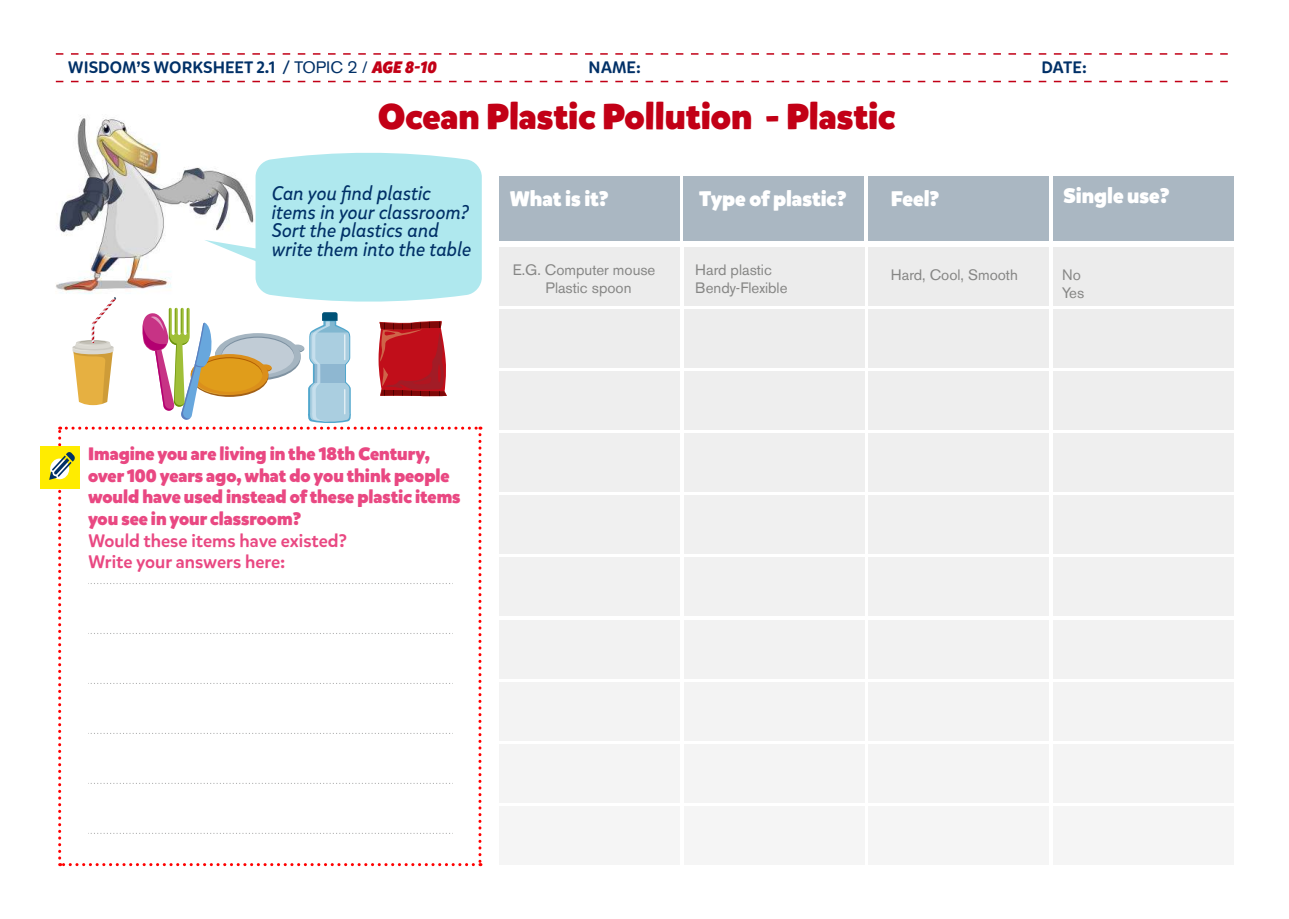
<style>
.page{position:relative;width:1289px;height:919px;background:#fff}
.page>*{position:absolute;margin:0;border:0;box-sizing:border-box;transform-origin:0 0}
.t1{font:900 36px "Mikado";color:#c20016}
.t2{font:900 21px "Mikado";color:#fff}
.t3{font:italic 19.65px/18.8px "Mikado";color:#003067}
.t4{font:900 18px/21.6px "Mikado";color:#e94882}
.t5{font:500 18px/21.6px "Mikado";color:#e94882}
.t6{font:500 16.5px "Mikado";color:#003067}
.t7{font:15px/18px "Volvo Sans Pro";color:#868685}
.s1{font-family:"Volvo Sans Pro";font-weight:400}
.s2{font-weight:900;font-style:italic;color:#c20016}
</style>
<div class="page">
<div style="left:499px;top:177px;width:180px;height:64px;background:#aab7c2"></div>
<div style="left:683px;top:177px;width:181px;height:64px;background:#aab7c2"></div>
<div style="left:868px;top:177px;width:180px;height:64px;background:#aab7c2"></div>
<div style="left:1053px;top:177px;width:180px;height:64px;background:#aab7c2"></div>
<div style="left:499px;top:247px;width:180px;height:59px;background:#ececec"></div>
<div style="left:499px;top:309px;width:180px;height:59px;background:#ededed"></div>
<div style="left:499px;top:371px;width:180px;height:59px;background:#eee"></div>
<div style="left:499px;top:433px;width:180px;height:59px;background:#efefef"></div>
<div style="left:499px;top:495px;width:180px;height:59px;background:#f0f0f0"></div>
<div style="left:499px;top:557px;width:180px;height:59px;background:#f1f1f1"></div>
<div style="left:499px;top:619px;width:180px;height:59px;background:#f2f2f2"></div>
<div style="left:499px;top:681px;width:180px;height:59px;background:#f3f3f3"></div>
<div style="left:499px;top:743px;width:180px;height:59px;background:#f4f4f4"></div>
<div style="left:499px;top:805px;width:180px;height:59px;background:#f5f5f5"></div>
<div style="left:684px;top:247px;width:180px;height:59px;background:#ececec"></div>
<div style="left:684px;top:309px;width:180px;height:59px;background:#ededed"></div>
<div style="left:684px;top:371px;width:180px;height:59px;background:#eee"></div>
<div style="left:684px;top:433px;width:180px;height:59px;background:#efefef"></div>
<div style="left:684px;top:495px;width:180px;height:59px;background:#f0f0f0"></div>
<div style="left:684px;top:557px;width:180px;height:59px;background:#f1f1f1"></div>
<div style="left:684px;top:619px;width:180px;height:59px;background:#f2f2f2"></div>
<div style="left:684px;top:681px;width:180px;height:59px;background:#f3f3f3"></div>
<div style="left:684px;top:743px;width:180px;height:59px;background:#f4f4f4"></div>
<div style="left:684px;top:805px;width:180px;height:59px;background:#f5f5f5"></div>
<div style="left:868px;top:247px;width:180px;height:59px;background:#ececec"></div>
<div style="left:868px;top:309px;width:180px;height:59px;background:#ededed"></div>
<div style="left:868px;top:371px;width:180px;height:59px;background:#eee"></div>
<div style="left:868px;top:433px;width:180px;height:59px;background:#efefef"></div>
<div style="left:868px;top:495px;width:180px;height:59px;background:#f0f0f0"></div>
<div style="left:868px;top:557px;width:180px;height:59px;background:#f1f1f1"></div>
<div style="left:868px;top:619px;width:180px;height:59px;background:#f2f2f2"></div>
<div style="left:868px;top:681px;width:180px;height:59px;background:#f3f3f3"></div>
<div style="left:868px;top:743px;width:180px;height:59px;background:#f4f4f4"></div>
<div style="left:868px;top:805px;width:180px;height:59px;background:#f5f5f5"></div>
<div style="left:1053px;top:247px;width:180px;height:59px;background:#ececec"></div>
<div style="left:1053px;top:309px;width:180px;height:59px;background:#ededed"></div>
<div style="left:1053px;top:371px;width:180px;height:59px;background:#eee"></div>
<div style="left:1053px;top:433px;width:180px;height:59px;background:#efefef"></div>
<div style="left:1053px;top:495px;width:180px;height:59px;background:#f0f0f0"></div>
<div style="left:1053px;top:557px;width:180px;height:59px;background:#f1f1f1"></div>
<div style="left:1053px;top:619px;width:180px;height:59px;background:#f2f2f2"></div>
<div style="left:1053px;top:681px;width:180px;height:59px;background:#f3f3f3"></div>
<div style="left:1053px;top:743px;width:180px;height:59px;background:#f4f4f4"></div>
<div style="left:1053px;top:805px;width:180px;height:59px;background:#f5f5f5"></div>
<div style="left:40px;top:446px;width:39px;height:43px;background:#ffec00"></div>
<img style="left:77px;top:118px;width:83px;height:32px">
<svg style="left:49px;top:150px;width:433px;height:716px"></svg>
<svg style="left:56px;top:81px;width:1172px;height:1px"></svg>
<svg style="left:56px;top:53px;width:1172px;height:2px"></svg>
<p class="t6" style="left:68px;top:58px;width:370px">WISDOM’S WORKSHEET 2.1 / <span class="s1">TOPIC 2 /</span> <span class="s2">AGE 8-10</span></p>
<p class="t6" style="left:588px;top:57px;width:54px">NAME:</p>
<p class="t6" style="left:1041px;top:57px;width:47px">DATE:</p>
<h1 class="t1" style="left:378px;top:94px;width:519px">Ocean Plastic Pollution - Plastic</h1>
<p class="t3" style="left:272px;top:184px;width:201px">Can you find plastic items in your classroom?<br>Sort the plastics and write them into the table</p>
<p class="t2" style="left:509px;top:185px;width:100px">What is it?</p>
<p class="t2" style="left:699px;top:185px;width:149px">Type of plastic?</p>
<p class="t2" style="left:891px;top:185px;width:50px">Feel?</p>
<p class="t2" style="left:1063px;top:182px;width:107px">Single use?</p>
<p class="t7" style="left:513px;top:261px;width:144px;text-align:center">E.G. Computer mouse<br>Plastic spoon</p>
<p class="t7" style="left:695px;top:261px;width:94px">Hard plastic<br>Bendy-Flexible</p>
<p class="t7" style="left:891px;top:265px;width:128px">Hard, Cool, Smooth</p>
<p class="t7" style="left:1062px;top:265px;width:24px">No<br>Yes</p>
<p class="t4" style="left:88px;top:443px;width:374px">Imagine you are living in the 18th Century, over 100 years ago, what do you think people would have used instead of these plastic items you see in your classroom?</p>
<p class="t5" style="left:88px;top:529px;width:260px">Would these items have existed?<br>Write your answers here:</p>
</div>
